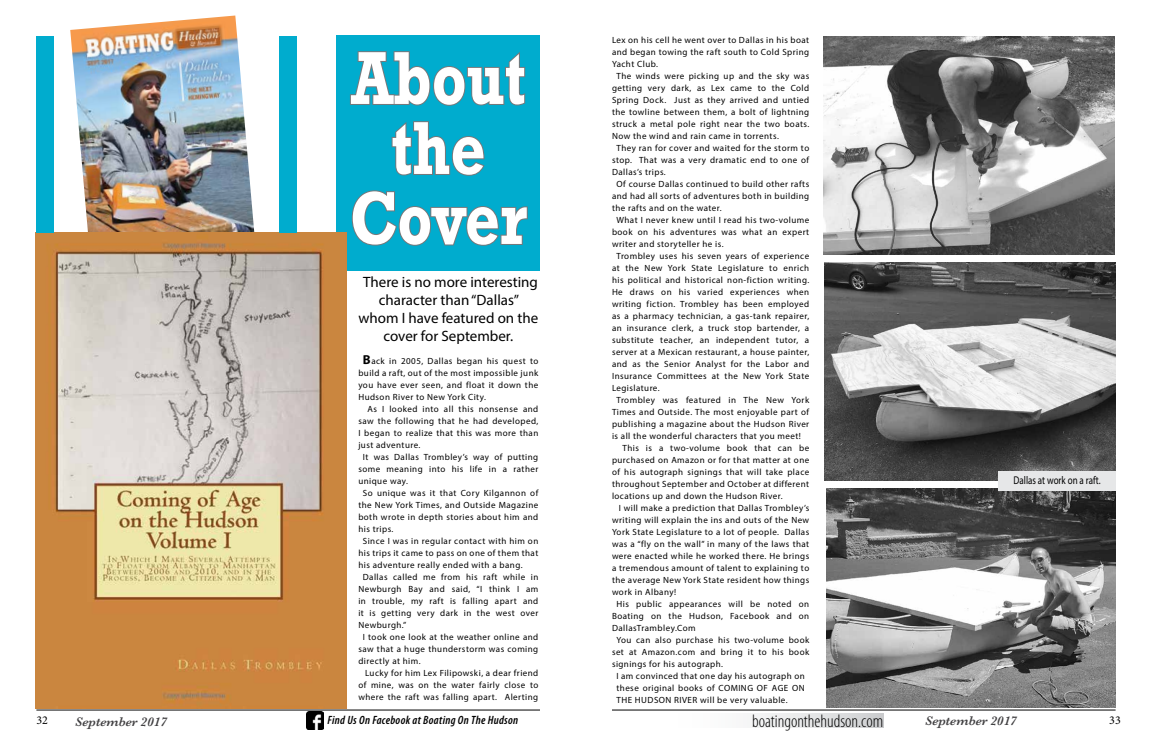
<style>
.page{position:relative;width:1152px;height:756px;background:#fff}
.page>*{position:absolute;margin:0;border:0;box-sizing:border-box;transform-origin:0 0}
.t1{font:700 76.2px/70px "Rockwell";color:#fff;text-align:center;scale:.8 1}
.t2{font:300 condensed 18px "Myriad Pro";color:#000}
.t3{font:15px/18px "Myriad Pro";color:#000;text-align:center}
.t4{font:italic 600 13px "Baskerville";color:#414042}
.t5{font:italic 600 condensed 12px "Myriad Pro";letter-spacing:.025em;color:#000}
.t6{font:12px "Minion Pro";color:#000}
.t7{font:11.2px "Myriad Pro";color:#000;scale:.8 1}
.t8{font:9px/12px "Myriad Pro";letter-spacing:.05em;color:#000;text-align:justify}
.s1{font-weight:700;font-size:13px}
</style>
<div class="page">
<hr style="left:36px;top:710px;width:504px;height:1px;background:#000">
<hr style="left:612px;top:710px;width:504px;height:1px;background:#000">
<img style="left:306px;top:712px;width:18px;height:17px">
<svg style="left:754px;top:713px;width:129px;height:15px"></svg>
<div style="left:337px;top:35px;width:203px;height:236px;background:#00acce"></div>
<svg style="left:350px;top:51px;width:176px;height:55px"></svg>
<svg style="left:391px;top:121px;width:94px;height:55px"></svg>
<svg style="left:351px;top:190px;width:177px;height:56px"></svg>
<img style="left:70px;top:16px;width:185px;height:217px">
<img style="left:36px;top:233px;width:310px;height:475px">
<img style="left:823px;top:36px;width:292px;height:219px">
<img style="left:824px;top:262px;width:292px;height:219px">
<img style="left:826px;top:489px;width:289px;height:218px">
<div style="left:998px;top:471px;width:118px;height:20px;background:#e6e7e8"></div>
<div style="left:279px;top:36px;width:18px;height:197px;background:#00acce"></div>
<div style="left:36px;top:36px;width:18px;height:197px;background:#00acce"></div>
<h1 class="t1" style="left:350px;top:43px;width:223px">About the<br>Cover</h1>
<h3 class="t3" style="left:358px;top:273px;width:181px">There is no more interesting character than “Dallas” whom I have featured on the cover for September.</h3>
<p class="t8" style="left:358px;top:355px;width:182px;text-indent:5px"><span class="s1">B</span>ack in 2005, Dallas began his quest to build a raft, out of the most impossible junk you have ever seen, and float it down the Hudson River to New York City.</p>
<p class="t8" style="left:368px;top:403px;width:172px">As I looked into all this nonsense and</p>
<p class="t8" style="left:358px;top:415px;width:181px">saw the following that he had developed,</p>
<p class="t8" style="left:358px;top:427px;width:182px">I began to realize that this was more than</p>
<p class="t8" style="left:358px;top:439px;width:64px">just adventure.</p>
<p class="t8" style="left:363px;top:451px;width:177px">It was Dallas Trombley’s way of putting</p>
<p class="t8" style="left:358px;top:463px;width:181px">some meaning into his life in a rather</p>
<p class="t8" style="left:358px;top:475px;width:51px">unique way.</p>
<p class="t8" style="left:363px;top:487px;width:177px">So unique was it that Cory Kilgannon of</p>
<p class="t8" style="left:358px;top:499px;width:182px">the New York Times, and Outside Magazine</p>
<p class="t8" style="left:358px;top:511px;width:181px">both wrote in depth stories about him and</p>
<p class="t8" style="left:358px;top:523px;width:37px">his trips.</p>
<p class="t8" style="left:363px;top:535px;width:177px">Since I was in regular contact with him on</p>
<p class="t8" style="left:358px;top:547px;width:181px">his trips it came to pass on one of them that</p>
<p class="t8" style="left:358px;top:559px;width:166px">his adventure really ended with a bang.</p>
<p class="t8" style="left:363px;top:571px;width:177px">Dallas called me from his raft while in</p>
<p class="t8" style="left:358px;top:583px;width:182px">Newburgh Bay and said, “I think I am</p>
<p class="t8" style="left:358px;top:595px;width:182px">in trouble, my raft is falling apart and</p>
<p class="t8" style="left:358px;top:607px;width:182px">it is getting very dark in the west over</p>
<p class="t8" style="left:358px;top:619px;width:50px">Newburgh.”</p>
<p class="t8" style="left:363px;top:631px;width:177px">I took one look at the weather online and</p>
<p class="t8" style="left:358px;top:643px;width:181px">saw that a huge thunderstorm was coming</p>
<p class="t8" style="left:358px;top:655px;width:64px">directly at him.</p>
<p class="t8" style="left:365px;top:667px;width:175px">Lucky for him Lex Filipowski, a dear friend</p>
<p class="t8" style="left:358px;top:679px;width:182px">of mine, was on the water fairly close to</p>
<p class="t8" style="left:358px;top:691px;width:181px">where the raft was falling apart. Alerting</p>
<p class="t8" style="left:612px;top:34px;width:199px">Lex on his cell he went over to Dallas in his boat</p>
<p class="t8" style="left:612px;top:46px;width:199px">and began towing the raft south to Cold Spring</p>
<p class="t8" style="left:612px;top:58px;width:48px">Yacht Club.</p>
<p class="t8" style="left:616px;top:70px;width:194px">The winds were picking up and the sky was</p>
<p class="t8" style="left:612px;top:82px;width:199px">getting very dark, as Lex came to the Cold</p>
<p class="t8" style="left:612px;top:94px;width:199px">Spring Dock. Just as they arrived and untied</p>
<p class="t8" style="left:612px;top:106px;width:199px">the towline between them, a bolt of lightning</p>
<p class="t8" style="left:612px;top:118px;width:199px">struck a metal pole right near the two boats.</p>
<p class="t8" style="left:612px;top:130px;width:168px">Now the wind and rain came in torrents.</p>
<p class="t8" style="left:616px;top:142px;width:194px">They ran for cover and waited for the storm to</p>
<p class="t8" style="left:612px;top:154px;width:199px">stop. That was a very dramatic end to one of</p>
<p class="t8" style="left:612px;top:166px;width:55px">Dallas’s trips.</p>
<p class="t8" style="left:616px;top:178px;width:194px">Of course Dallas continued to build other rafts</p>
<p class="t8" style="left:612px;top:190px;width:199px">and had all sorts of adventures both in building</p>
<p class="t8" style="left:612px;top:202px;width:111px">the rafts and on the water.</p>
<p class="t8" style="left:616px;top:214px;width:194px">What I never knew until I read his two-volume</p>
<p class="t8" style="left:612px;top:226px;width:199px">book on his adventures was what an expert</p>
<p class="t8" style="left:612px;top:238px;width:113px">writer and storyteller he is.</p>
<p class="t8" style="left:616px;top:250px;width:194px">Trombley uses his seven years of experience</p>
<p class="t8" style="left:612px;top:262px;width:199px">at the New York State Legislature to enrich</p>
<p class="t8" style="left:612px;top:274px;width:199px">his political and historical non-fiction writing.</p>
<p class="t8" style="left:612px;top:286px;width:199px">He draws on his varied experiences when</p>
<p class="t8" style="left:612px;top:298px;width:199px">writing fiction. Trombley has been employed</p>
<p class="t8" style="left:612px;top:310px;width:199px">as a pharmacy technician, a gas-tank repairer,</p>
<p class="t8" style="left:612px;top:322px;width:199px">an insurance clerk, a truck stop bartender, a</p>
<p class="t8" style="left:612px;top:334px;width:199px">substitute teacher, an independent tutor, a</p>
<p class="t8" style="left:612px;top:346px;width:199px">server at a Mexican restaurant, a house painter,</p>
<p class="t8" style="left:612px;top:358px;width:199px">and as the Senior Analyst for the Labor and</p>
<p class="t8" style="left:612px;top:370px;width:199px">Insurance Committees at the New York State</p>
<p class="t8" style="left:612px;top:382px;width:49px">Legislature.</p>
<p class="t8" style="left:616px;top:394px;width:194px">Trombley was featured in The New York</p>
<p class="t8" style="left:612px;top:405px;width:199px">Times and Outside. The most enjoyable part of</p>
<p class="t8" style="left:612px;top:417px;width:199px">publishing a magazine about the Hudson River</p>
<p class="t8" style="left:612px;top:429px;width:190px">is all the wonderful characters that you meet!</p>
<p class="t8" style="left:623px;top:441px;width:188px">This is a two-volume book that can be</p>
<p class="t8" style="left:612px;top:453px;width:199px">purchased on Amazon or for that matter at one</p>
<p class="t8" style="left:612px;top:465px;width:199px">of his autograph signings that will take place</p>
<p class="t8" style="left:612px;top:477px;width:199px">throughout September and October at different</p>
<p class="t8" style="left:612px;top:489px;width:172px">locations up and down the Hudson River.</p>
<p class="t8" style="left:619px;top:501px;width:192px">I will make a prediction that Dallas Trombley’s</p>
<p class="t8" style="left:612px;top:513px;width:199px">writing will explain the ins and outs of the New</p>
<p class="t8" style="left:612px;top:525px;width:199px">York State Legislature to a lot of people. Dallas</p>
<p class="t8" style="left:612px;top:537px;width:199px">was a “fly on the wall” in many of the laws that</p>
<p class="t8" style="left:612px;top:549px;width:199px">were enacted while he worked there. He brings</p>
<p class="t8" style="left:612px;top:561px;width:199px">a tremendous amount of talent to explaining to</p>
<p class="t8" style="left:612px;top:573px;width:199px">the average New York State resident how things</p>
<p class="t8" style="left:612px;top:585px;width:66px">work in Albany!</p>
<p class="t8" style="left:616px;top:597px;width:194px">His public appearances will be noted on</p>
<p class="t8" style="left:612px;top:609px;width:199px">Boating on the Hudson, Facebook and on</p>
<p class="t8" style="left:612px;top:621px;width:85px">DallasTrambley.Com</p>
<p class="t8" style="left:616px;top:633px;width:194px">You can also purchase his two-volume book</p>
<p class="t8" style="left:612px;top:645px;width:199px">set at Amazon.com and bring it to his book</p>
<p class="t8" style="left:612px;top:657px;width:113px">signings for his autograph.</p>
<p class="t8" style="left:616px;top:669px;width:190px">I am convinced that one day his autograph on</p>
<p class="t8" style="left:616px;top:681px;width:190px">these original books of COMING OF AGE ON</p>
<p class="t8" style="left:616px;top:693px;width:173px">THE HUDSON RIVER will be very valuable.</p>
<p class="t7" style="left:1014px;top:473px;width:110px">Dallas at work on a raft.</p>
<h2 class="t2" style="left:752px;top:710px;width:133px">boatingonthehudson.com</h2>
<h3 class="t5" style="left:328px;top:712px;width:192px">Find Us On Facebook at Boating On The Hudson</h3>
<h3 class="t6" style="left:36px;top:712px;width:13px">32</h3>
<h3 class="t4" style="left:75px;top:713px;width:93px">September 2017</h3>
<h3 class="t4" style="left:925px;top:712px;width:93px">September 2017</h3>
<h3 class="t6" style="left:1109px;top:712px;width:13px">33</h3>
</div>
